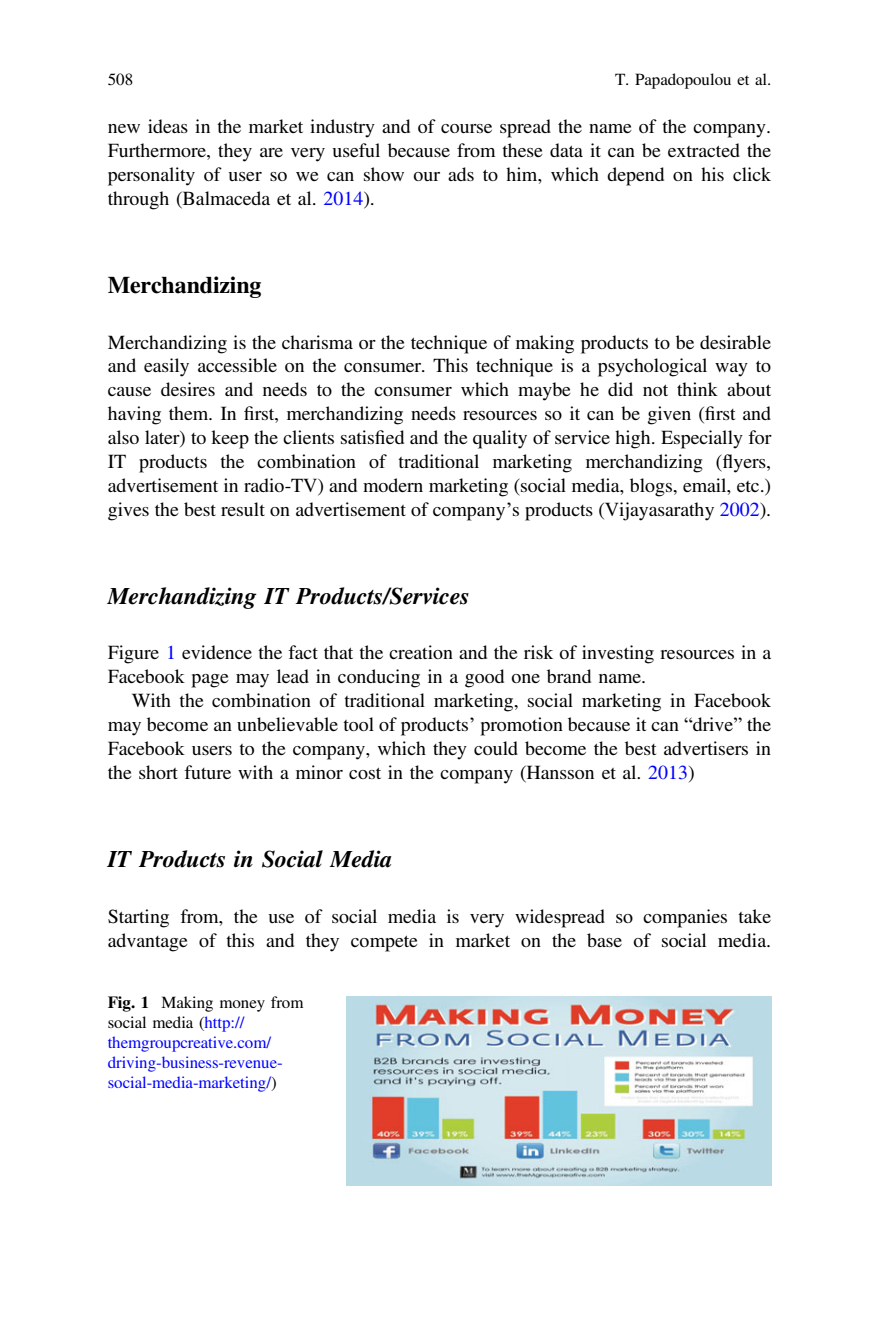
<style>
.page{position:relative;width:879px;height:1333px;background:#fff}
.page>*{position:absolute;margin:0;border:0;box-sizing:border-box;transform-origin:0 0}
.t1{font:24px "Gbtbrg Jqltsr Wgsgdh Adv TT8 fc 4438 a.BI2";color:#000}
.t2{font:24px "Vkcxlc Yjcjmf Gjgsgg Adv T Teeee 58 d 9.B2";color:#000}
.t3{font:20px/24px "Tbdjgj Rfrpmr Xmqjjy Adv TT5 ada 87 cc 2";color:#000;text-align:justify}
.t4{font:17px/20px "Tbdjgj Rfrpmr Xmqjjy Adv TT5 ada 87 cc 2";color:#00f}
.t5{font:17px "Tbdjgj Rfrpmr Xmqjjy Adv TT5 ada 87 cc 2";color:#000}
.s1{color:#00f}
.s2{font-family:"Hqckdw Hqrnjn Clfrvt Adv TT5 ada 87 cc+fb"}
.s3{font-family:"Bvjtqx Cdvbqw Ggpwwv Adv GTIMES R"}
.s4{font-family:"Frdknx Cdnrhr Prdnfx Adv TT3713 a 231"}
.s5{font-family:"Vkcxlc Yjcjmf Gjgsgg Adv T Teeee 58 d 9.B2";color:#000}
.s6{color:#000}
</style>
<div class="page">
<img style="left:346px;top:996px;width:425px;height:189px">
<p class="t5" style="left:108px;top:70px;width:27px">508</p>
<p class="t5" style="left:615px;top:70px;width:158px">T. Papadopoulou et al.</p>
<p class="t3" style="left:108px;top:115px;width:665px">new ideas in the market industry and of course spread the name of the company.<br>Furthermore, they are very useful because from these data it can be extracted the personality of user so we can show our ads to him, which depend on his click through (Balmaceda et al. <span class="s1">2014</span>).</p>
<p class="t2" style="left:108px;top:271px;width:155px">Merchandizing</p>
<p class="t3" style="left:108px;top:330px;width:665px">Merchandizing is the charisma or the technique of making products to be desirable and easily accessible on the consumer. This technique is a psychological way to cause desires and needs to the consumer which maybe he did not think about having them. In <span class="s2">fi</span>rst, merchandizing needs resources so it can be given (<span class="s2">fi</span>rst and also later) to keep the clients satis<span class="s2">fi</span>ed and the quality of service high. Especially for IT products the combination of traditional marketing merchandizing (<span class="s3">fl</span>yers, advertisement in radio-TV) and modern marketing (social media, blogs, email, etc.) gives the best result on advertisement of company<span class="s4">’</span>s products (Vijayasarathy <span class="s1">2002</span>).</p>
<p class="t1" style="left:108px;top:581px;width:363px">Merchandizing IT Products/Services</p>
<p class="t3" style="left:108px;top:641px;width:665px">Figure <span class="s1">1</span> evidence the fact that the creation and the risk of investing resources in a<br>Facebook page may lead in conducing in a good one brand name.</p>
<p class="t3" style="left:108px;top:689px;width:665px;text-indent:24px">With the combination of traditional marketing, social marketing in Facebook may become an unbelievable tool of products<span class="s4">’</span> promotion because it can <span class="s4">“</span>drive<span class="s4">”</span> the Facebook users to the company, which they could become the best advertisers in the short future with a minor cost in the company (Hansson et al. <span class="s1">2013</span>)</p>
<p class="t1" style="left:108px;top:844px;width:286px">IT Products in Social Media</p>
<p class="t3" style="left:108px;top:904px;width:665px">Starting from, the use of social media is very widespread so companies take advantage of this and they compete in market on the base of social media.</p>
<p class="t4" style="left:108px;top:992px;width:197px"><span class="s5">Fig. 1</span> <span class="s6">Making money from social media (</span>http:// themgroupcreative.com/ driving-business-revenue&shy;social-media-marketing/<span class="s6">)</span></p>
</div>
